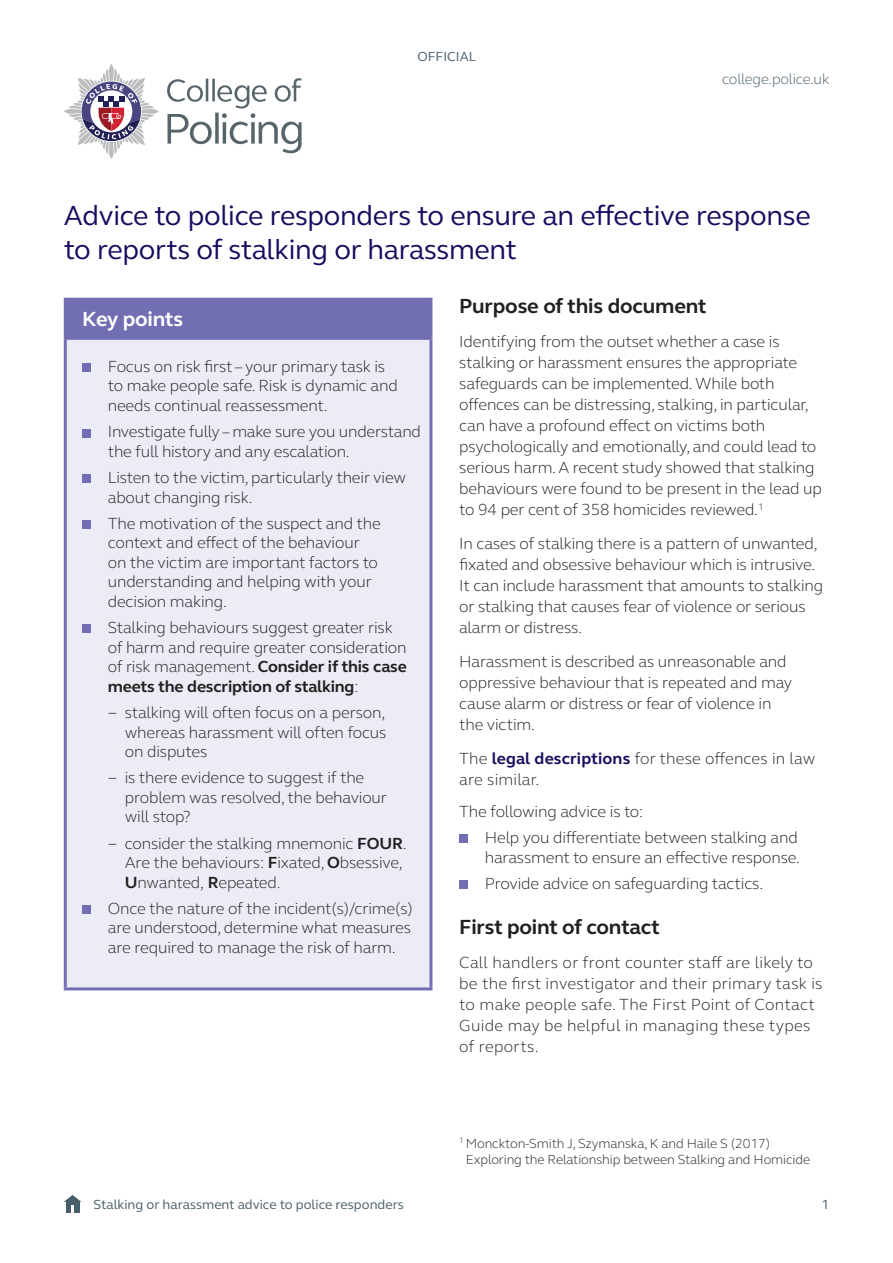
<style>
.page{position:relative;width:893px;height:1263px;background:#fff}
.page>*{position:absolute;margin:0;border:0;box-sizing:border-box;transform-origin:0 0}
.t1{font:28.5px/33px "FS Elliot Pro";letter-spacing:-.01em;color:#150d5e}
.Subhead_1{font:700 21px "FS Elliot Pro";letter-spacing:-.01em;color:#231f20}
.Subhead_1_reversed{font:700 21px "FS Elliot Pro";letter-spacing:-.01em;color:#fff}
.Elliot_pro_bullets_1{font:300 16.5px/19.5px "FS Elliot Pro";letter-spacing:-.01em;color:#231f20}
.Elliot_Pro_body_copy{font:300 16.5px/21px "FS Elliot Pro";letter-spacing:-.01em;color:#231f20}
.Elliot_pro_bullets_2{font:300 16.5px/19.5px "FS Elliot Pro";letter-spacing:-.01em;color:#231f20}
.Elliot_Pro_body_copy-2{font:300 16.5px/21px "FS Elliot Pro";letter-spacing:.02em;color:#231f20}
.Elliot_Pro_body_copy-3{font:300 16.5px/21px "FS Elliot Pro";letter-spacing:.01em;color:#231f20}
.Quotation{font:300 15px "FS Elliot Pro";letter-spacing:-.01em;color:#485d6a}
.t2{font:300 13.5px/16.2px "FS Elliot Pro";letter-spacing:-.01em;color:#231f20}
.t3{font:13.5px "FS Elliot Pro";color:#485d6a}
.s1{font-weight:700;color:#150d5e}
.s2{font-weight:700}
</style>
<div class="page">
<svg style="left:64px;top:1195px;width:17px;height:18px"></svg>
<svg style="left:167px;top:78px;width:135px;height:75px"></svg>
<svg style="left:64px;top:64px;width:95px;height:95px"></svg>
<div style="left:459px;top:834px;width:9px;height:9px;background:#716eb3"></div>
<div style="left:459px;top:880px;width:9px;height:9px;background:#716eb3"></div>
<div style="left:65px;top:299px;width:366px;height:39px;background:#716eb3"></div>
<div style="left:65px;top:338px;width:366px;height:651px;background:#ececf6"></div>
<hr style="left:64px;top:298px;width:368px;height:3px;background:#716eb3">
<hr style="left:64px;top:301px;width:3px;height:36px;background:#716eb3">
<hr style="left:429px;top:301px;width:3px;height:36px;background:#716eb3">
<hr style="left:64px;top:337px;width:368px;height:3px;background:#716eb3">
<hr style="left:64px;top:340px;width:3px;height:647px;background:#716eb3">
<hr style="left:429px;top:340px;width:3px;height:647px;background:#716eb3">
<hr style="left:64px;top:987px;width:368px;height:3px;background:#716eb3">
<div style="left:82px;top:363px;width:9px;height:9px;background:#716eb3"></div>
<div style="left:82px;top:429px;width:9px;height:8px;background:#716eb3"></div>
<div style="left:82px;top:475px;width:9px;height:8px;background:#716eb3"></div>
<div style="left:82px;top:520px;width:9px;height:9px;background:#716eb3"></div>
<div style="left:82px;top:625px;width:9px;height:8px;background:#716eb3"></div>
<div style="left:82px;top:905px;width:9px;height:9px;background:#716eb3"></div>
<p class="t3" style="left:417px;top:48px;width:60px">OFFICIAL</p>
<p class="Quotation" style="left:722px;top:68px;width:109px">college.police.uk</p>
<p class="t1" style="left:64px;top:199px;width:748px">Advice to police responders to ensure an effective response to reports of stalking or harassment</p>
<p class="Subhead_1" style="left:459px;top:292px;width:249px">Purpose of this document</p>
<p class="Elliot_Pro_body_copy" style="left:459px;top:331px;width:364px">Identifying from the outset whether a case is stalking or harassment ensures the appropriate safeguards can be implemented. While both offences can be distressing, stalking, in particular, can have a profound effect on victims both psychologically and emotionally, and could lead to serious harm. A recent study showed that stalking behaviours were found to be present in the lead up to 94 per cent of 358 homicides reviewed.<sup>1</sup></p>
<p class="Elliot_Pro_body_copy" style="left:459px;top:532px;width:365px">In cases of stalking there is a pattern of unwanted, fixated and obsessive behaviour which is intrusive.<br>It can include harassment that amounts to stalking or stalking that causes fear of violence or serious alarm or distress.</p>
<p class="Elliot_Pro_body_copy" style="left:459px;top:650px;width:335px">Harassment is described as unreasonable and oppressive behaviour that is repeated and may cause alarm or distress or fear of violence in the victim.</p>
<p class="Elliot_Pro_body_copy-3" style="left:459px;top:747px;width:358px">The <span class="s1">legal descriptions</span> for these offences in law are similar.</p>
<p class="Elliot_pro_bullets_1" style="left:459px;top:801px;width:186px">The following advice is to:</p>
<p class="Elliot_pro_bullets_1" style="left:485px;top:827px;width:317px">Help you differentiate between stalking and harassment to ensure an effective response.</p>
<p class="Elliot_pro_bullets_1" style="left:485px;top:873px;width:280px">Provide advice on safeguarding tactics.</p>
<p class="Subhead_1" style="left:459px;top:913px;width:202px">First point of contact</p>
<p class="Elliot_Pro_body_copy-2" style="left:459px;top:951px;width:365px">Call handlers or front counter staff are likely to be the first investigator and their primary task is to make people safe. The First Point of Contact Guide may be helpful in managing these types of reports.</p>
<p class="Subhead_1_reversed" style="left:82px;top:304px;width:102px">Key points</p>
<p class="Elliot_pro_bullets_1" style="left:108px;top:356px;width:292px">Focus on risk first – your primary task is to make people safe. Risk is dynamic and needs continual reassessment.</p>
<p class="Elliot_pro_bullets_1" style="left:108px;top:421px;width:315px">Investigate fully – make sure you understand the full history and any escalation.</p>
<p class="Elliot_pro_bullets_1" style="left:108px;top:467px;width:300px">Listen to the victim, particularly their view about changing risk.</p>
<p class="Elliot_pro_bullets_1" style="left:108px;top:513px;width:275px">The motivation of the suspect and the context and effect of the behaviour on the victim are important factors to understanding and helping with your decision making.</p>
<p class="Elliot_pro_bullets_1" style="left:108px;top:617px;width:300px">Stalking behaviours suggest greater risk of harm and require greater consideration of risk management. <span class="s2">Consider if this case meets the description of stalking</span>:</p>
<p class="Elliot_pro_bullets_2" style="left:125px;top:702px;width:263px;text-align:justify;text-indent:-17px">− stalking will often focus on a person, whereas harassment will often focus on disputes</p>
<p class="Elliot_pro_bullets_2" style="left:125px;top:767px;width:264px;text-indent:-17px">− is there evidence to suggest if the problem was resolved, the behaviour will stop?</p>
<p class="Elliot_pro_bullets_2" style="left:125px;top:833px;width:283px;text-indent:-17px">− consider the stalking mnemonic <span class="s2">FOUR</span>.<br>Are the behaviours: <span class="s2">F</span>ixated, <span class="s2">O</span>bsessive,<br><span class="s2">U</span>nwanted, <span class="s2">R</span>epeated.</p>
<p class="Elliot_pro_bullets_1" style="left:108px;top:898px;width:307px;text-align:justify">Once the nature of the incident(s)/crime(s) are understood, determine what measures are required to manage the risk of harm.</p>
<p class="t2" style="left:466px;top:1134px;width:346px;text-indent:-7px"><sup>1</sup> Monckton-Smith J, Szymanska, K and Haile S (2017)<br>Exploring the Relationship between Stalking and Homicide</p>
<p class="t3" style="left:94px;top:1196px;width:312px">Stalking or harassment advice to police responders</p>
<p class="t3" style="left:821px;top:1196px;width:9px">1</p>
</div>
